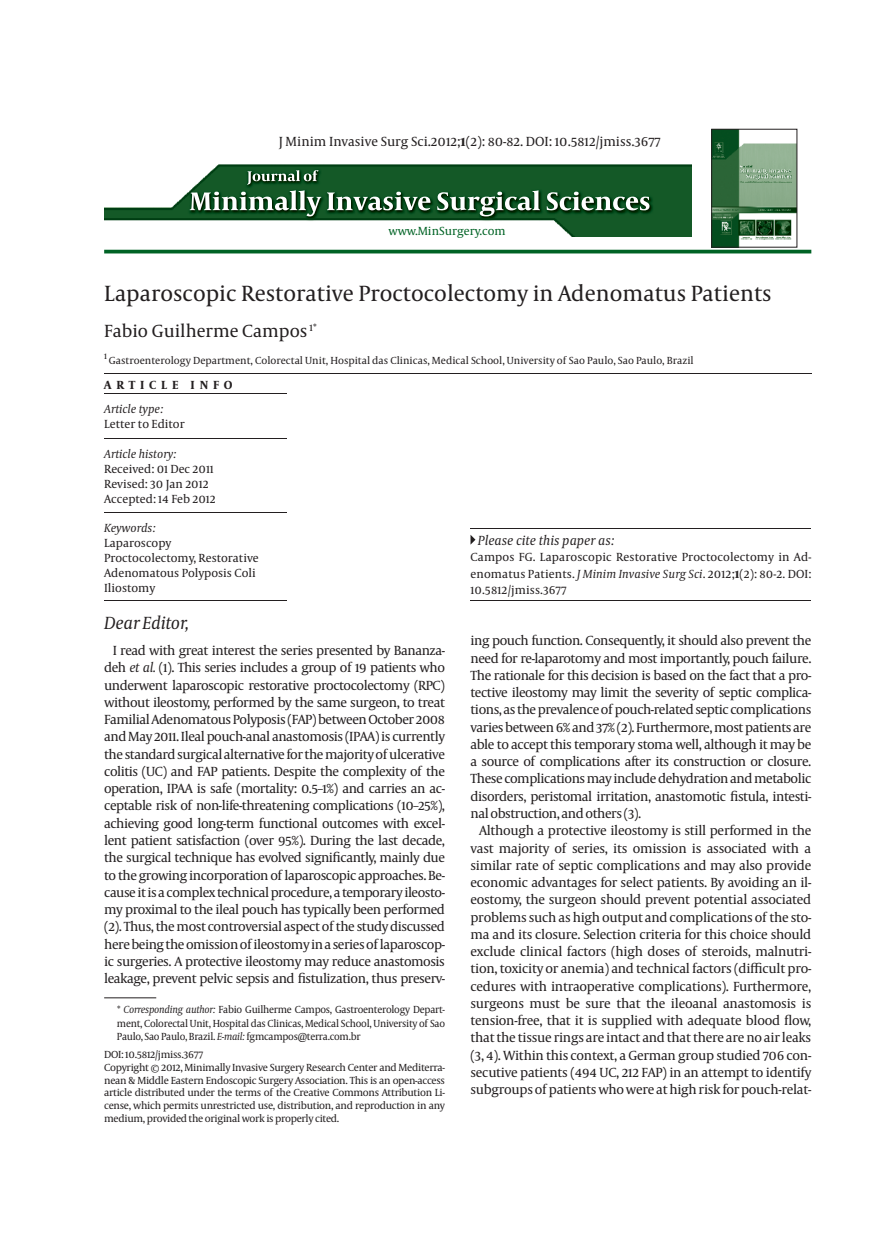
<style>
.page{position:relative;width:893px;height:1234px;background:#fff}
.page>*{position:absolute;margin:0;border:0;box-sizing:border-box;transform-origin:0 0}
.t1{font:22.5px "Capitolium News";color:#231f20}
.t2{font:18px "Capitolium News";color:#231f20}
.t3{font:italic 18px "Capitolium News";letter-spacing:-.015em;color:#231f20}
.t4{font:13.5px/17.2px "Capitolium News";letter-spacing:-.035em;color:#231f20;text-align:justify}
.t5{font:13.5px "Capitolium News";color:#231f20}
.t6{font:italic 13.5px "Capitolium News";color:#231f20}
.t7{font:12px/15px "Capitolium News";color:#231f20}
.t8{font:italic 12px "Capitolium News";color:#231f20}
.t9{font:12px "Capitolium News";color:#006325}
.t10{font:700 12px "Capitolium News";letter-spacing:.4em;color:#231f20}
.t11{font:10.5px/12.8px "Capitolium News";letter-spacing:-.03em;color:#231f20}
.t12{font:10.5px/13.5px "Capitolium News";letter-spacing:-.03em;color:#231f20;text-align:justify;scale:.96 1}
.t13{font:10.5px "Capitolium News";color:#231f20}
.s1{font-weight:700}
.s2{font-style:italic}
</style>
<div class="page">
<img style="left:104px;top:164px;width:587px;height:72px">
<img style="left:713px;top:131px;width:82px;height:114px">
<div style="left:711px;top:129px;width:86px;height:118px;border:1px solid #231f20"></div>
<hr style="left:104px;top:250px;width:707px;height:3px;background:#006325">
<hr style="left:104px;top:373px;width:707px;height:1px;background:#231f20">
<hr style="left:104px;top:512px;width:183px;height:1px;background:#231f20">
<hr style="left:104px;top:600px;width:183px;height:1px;background:#231f20">
<hr style="left:104px;top:438px;width:183px;height:1px;background:#231f20">
<hr style="left:104px;top:393px;width:183px;height:1px;background:#231f20">
<svg style="left:470px;top:535px;width:5px;height:9px"></svg>
<hr style="left:470px;top:600px;width:341px;height:1px;background:#231f20">
<hr style="left:470px;top:528px;width:341px;height:1px;background:#231f20">
<hr style="left:104px;top:997px;width:52px;height:1px;background:#231f20">
<p class="t5" style="left:279px;top:133px;width:383px">J Minim Invasive Surg Sci.2012;<span class="s1">1</span>(2): 80-82. DOI: 10.5812/jmiss.3677</p>
<p class="t9" style="left:388px;top:224px;width:119px">www.MinSurgery.com</p>
<h1 class="t1" style="left:104px;top:280px;width:669px">Laparoscopic Restorative Proctocolectomy in Adenomatus Patients</h1>
<h2 class="t2" style="left:104px;top:320px;width:214px">Fabio Guilherme Campos <sup>1*</sup></h2>
<p class="t13" style="left:104px;top:354px;width:591px"><sup>1</sup> Gastroenterology Department, Colorectal Unit, Hospital das Clinicas, Medical School, University of Sao Paulo, Sao Paulo, Brazil</p>
<p class="t10" style="left:104px;top:378px;width:130px">ARTICLE INFO</p>
<p class="t8" style="left:104px;top:402px;width:61px">Article type:</p>
<p class="t7" style="left:104px;top:416px;width:82px">Letter to Editor</p>
<p class="t8" style="left:104px;top:447px;width:74px">Article history:</p>
<p class="t7" style="left:104px;top:461px;width:113px">Received: 01 Dec 2011<br>Revised: 30 Jan 2012<br>Accepted: 14 Feb 2012</p>
<p class="t8" style="left:104px;top:521px;width:53px">Keywords:</p>
<p class="t7" style="left:104px;top:535px;width:156px">Laparoscopy<br>Proctocolectomy, Restorative<br>Adenomatous Polyposis Coli<br>Iliostomy</p>
<p class="t6" style="left:478px;top:532px;width:138px">Please cite this paper as:</p>
<p class="t7" style="left:470px;top:549px;width:342px;line-height:16.5px;text-align:justify">Campos FG. Laparoscopic Restorative Proctocolectomy in Ad&shy;enomatus Patients. <span class="s2">J Minim Invasive Surg Sci</span>. 2012;<span class="s1">1</span>(2): 80-2. DOI:<br>10.5812/jmiss.3677</p>
<h2 class="t3" style="left:104px;top:612px;width:86px">Dear Editor,</h2>
<p class="t4" style="left:104px;top:642px;width:342px;text-indent:9px">I read with great interest the series presented by Bananza&shy;deh <span class="s2">et al.</span> (1). This series includes a group of 19 patients who underwent laparoscopic restorative proctocolectomy (RPC) without ileostomy, performed by the same surgeon, to treat Familial Adenomatous Polyposis (FAP) between October 2008 and May 2011. Ileal pouch-anal anastomosis (IPAA) is currently the standard surgical alternative for the majority of ulcerative colitis (UC) and FAP patients. Despite the complexity of the operation, IPAA is safe (mortality: 0.5–1%) and carries an ac&shy;ceptable risk of non-life-threatening complications (10–25%), achieving good long-term functional outcomes with excel&shy;lent patient satisfaction (over 95%). During the last decade, the surgical technique has evolved significantly, mainly due to the growing incorporation of laparoscopic approaches. Be&shy;cause it is a complex technical procedure, a temporary ileosto&shy;my proximal to the ileal pouch has typically been performed (2). Thus, the most controversial aspect of the study discussed here being the omission of ileostomy in a series of laparoscop&shy;ic surgeries. A protective ileostomy may reduce anastomosis leakage, prevent pelvic sepsis and fistulization, thus preserv-</p>
<p class="t4" style="left:470px;top:632px;width:342px">ing pouch function. Consequently, it should also prevent the need for re-laparotomy and most importantly, pouch failure.<br>The rationale for this decision is based on the fact that a pro&shy;tective ileostomy may limit the severity of septic complica&shy;tions, as the prevalence of pouch-related septic complications varies between 6% and 37% (2). Furthermore, most patients are able to accept this temporary stoma well, although it may be a source of complications after its construction or closure.<br>These complications may include dehydration and metabolic disorders, peristomal irritation, anastomotic fistula, intesti&shy;nal obstruction, and others (3).</p>
<p class="t4" style="left:470px;top:822px;width:342px;text-indent:9px">Although a protective ileostomy is still performed in the vast majority of series, its omission is associated with a similar rate of septic complications and may also provide economic advantages for select patients. By avoiding an il&shy;eostomy, the surgeon should prevent potential associated problems such as high output and complications of the sto&shy;ma and its closure. Selection criteria for this choice should exclude clinical factors (high doses of steroids, malnutri&shy;tion, toxicity or anemia) and technical factors (difficult pro&shy;cedures with intraoperative complications). Furthermore, surgeons must be sure that the ileoanal anastomosis is tension-free, that it is supplied with adequate blood flow, that the tissue rings are intact and that there are no air leaks (3, 4). Within this context, a German group studied 706 con&shy;secutive patients (494 UC, 212 FAP) in an attempt to identify subgroups of patients who were at high risk for pouch-relat-</p>
<p class="t12" style="left:117px;top:1002px;width:343px">* <span class="s2">Corresponding author:</span> Fabio Guilherme Campos, Gastroenterology Depart&shy;ment, Colorectal Unit, Hospital das Clinicas, Medical School, University of Sao Paulo, Sao Paulo, Brazil. <span class="s2">E-mail:</span> fgmcampos@terra.com.br</p>
<p class="t11" style="left:104px;top:1048px;width:342px">DOI: 10.5812/jmiss.3677<br>Copyright © 2012, Minimally Invasive Surgery Research Center and Mediterra&shy;nean &amp; Middle Eastern Endoscopic Surgery Association. This is an open-access article distributed under the terms of the Creative Commons Attribution Li&shy;cense, which permits unrestricted use, distribution, and reproduction in any medium, provided the original work is properly cited.</p>
</div>
